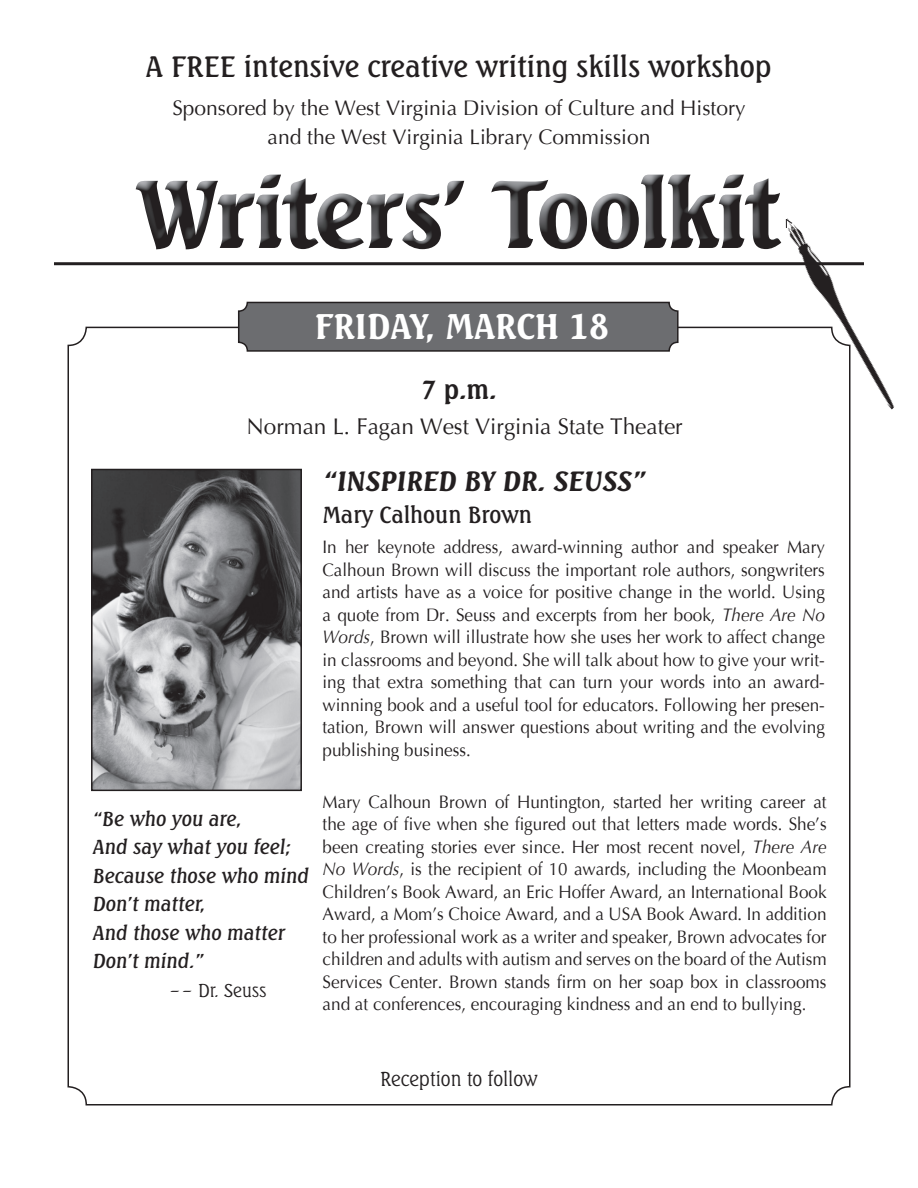
<style>
.page{position:relative;width:918px;height:1188px;background:#fff}
.page>*{position:absolute;margin:0;border:0;box-sizing:border-box;transform-origin:0 0}
.t1{font:700 34.5px "Seagull BT";color:#fff}
.t2{font:500 28.5px "Seagull BT";color:#231f20}
.t3{font:700 27px "Seagull BT";color:#231f20}
.t4{font:700 25.5px "Seagull BT";color:#231f20}
.t5{font:22.5px "Optima";color:#231f20}
.t6{font:500 22.5px "Seagull BT";color:#231f20}
.t7{font:21px/28.5px "Optima";color:#231f20;text-align:center}
.t8{font:500 19.5px/28.5px "Seagull BT";color:#231f20}
.t9{font:300 19.5px "Seagull BT";color:#231f20}
.t10{font:18px/22.5px "Optima";color:#231f20;text-align:justify;scale:.95 1}
.t11{font:300 18px "Seagull BT";color:#231f20;scale:2 1}
.s1{font-style:italic}
</style>
<div class="page">
<img style="left:723px;top:175px;width:21px;height:13px">
<img style="left:260px;top:175px;width:459px;height:73px">
<img style="left:745px;top:178px;width:35px;height:40px">
<img style="left:282px;top:178px;width:36px;height:71px">
<img style="left:491px;top:180px;width:57px;height:68px">
<img style="left:444px;top:181px;width:20px;height:25px">
<img style="left:136px;top:181px;width:82px;height:68px">
<img style="left:367px;top:193px;width:35px;height:55px">
<img style="left:218px;top:193px;width:37px;height:55px">
<img style="left:402px;top:193px;width:39px;height:56px">
<img style="left:591px;top:193px;width:48px;height:56px">
<img style="left:539px;top:193px;width:48px;height:56px">
<img style="left:317px;top:193px;width:47px;height:56px">
<img style="left:719px;top:195px;width:26px;height:53px">
<img style="left:256px;top:195px;width:26px;height:53px">
<hr style="left:54px;top:262px;width:810px;height:3px;background:#231f20">
<img style="left:746px;top:218px;width:149px;height:191px">
<svg style="left:785px;top:218px;width:8px;height:10px"></svg>
<div style="left:239px;top:302px;width:439px;height:49px;background:#6c6d70;border-radius:9px"></div>
<div style="left:238px;top:302px;width:441px;height:50px;border:2px solid #231f20;border-radius:9px"></div>
<img style="left:94px;top:472px;width:205px;height:316px">
<div style="left:91px;top:469px;width:211px;height:322px;border:2px solid #231f20"></div>
<h2 class="t2" style="left:146px;top:48px;width:628px">A FREE intensive creative writing skills workshop</h2>
<p class="t7" style="left:172px;top:94px;width:575px">Sponsored by the West Virginia Division of Culture and History and the West Virginia Library Commission</p>
<h1 class="t1" style="left:315px;top:304px;width:296px">FRIDAY, MARCH 18</h1>
<h3 class="t4" style="left:422px;top:373px;width:76px">7 p.m.</h3>
<p class="t5" style="left:246px;top:412px;width:438px">Norman L. Fagan West Virginia State Theater</p>
<h3 class="t3" style="left:322px;top:464px;width:328px">“INSPIRED BY DR. SEUSS”</h3>
<p class="t6" style="left:322px;top:500px;width:211px">Mary Calhoun Brown</p>
<p class="t8" style="left:92px;top:804px;width:221px">“Be who you are,<br>And say what you feel;<br>Because those who mind<br>Don’t matter,<br>And those who matter<br>Don’t mind.”</p>
<p class="t11" style="left:169px;top:979px;width:50px">-- Dr. Seuss</p>
<p class="t10" style="left:322px;top:536px;width:530px">In her keynote address, award-winning author and speaker Mary Calhoun Brown will discuss the important role authors, songwriters and artists have as a voice for positive change in the world. Using a quote from Dr. Seuss and excerpts from her book, <span class="s1">There Are No Words</span>, Brown will illustrate how she uses her work to affect change in classrooms and beyond. She will talk about how to give your writ&shy;ing that extra something that can turn your words into an award&shy;winning book and a useful tool for educators. Following her presen&shy;tation, Brown will answer questions about writing and the evolving publishing business.</p>
<p class="t10" style="left:323px;top:790px;width:532px">Mary Calhoun Brown of Huntington, started her writing career at the age of five when she figured out that letters made words. She’s been creating stories ever since. Her most recent novel, <span class="s1">There Are No Words</span>, is the recipient of 10 awards, including the Moonbeam Children’s Book Award, an Eric Hoffer Award, an International Book Award, a Mom’s Choice Award, and a USA Book Award. In addition to her professional work as a writer and speaker, Brown advocates for children and adults with autism and serves on the board of the Autism Services Center. Brown stands firm on her soap box in classrooms and at conferences, encouraging kindness and an end to bullying.</p>
<p class="t9" style="left:380px;top:1067px;width:159px">Reception to follow</p>
</div>
